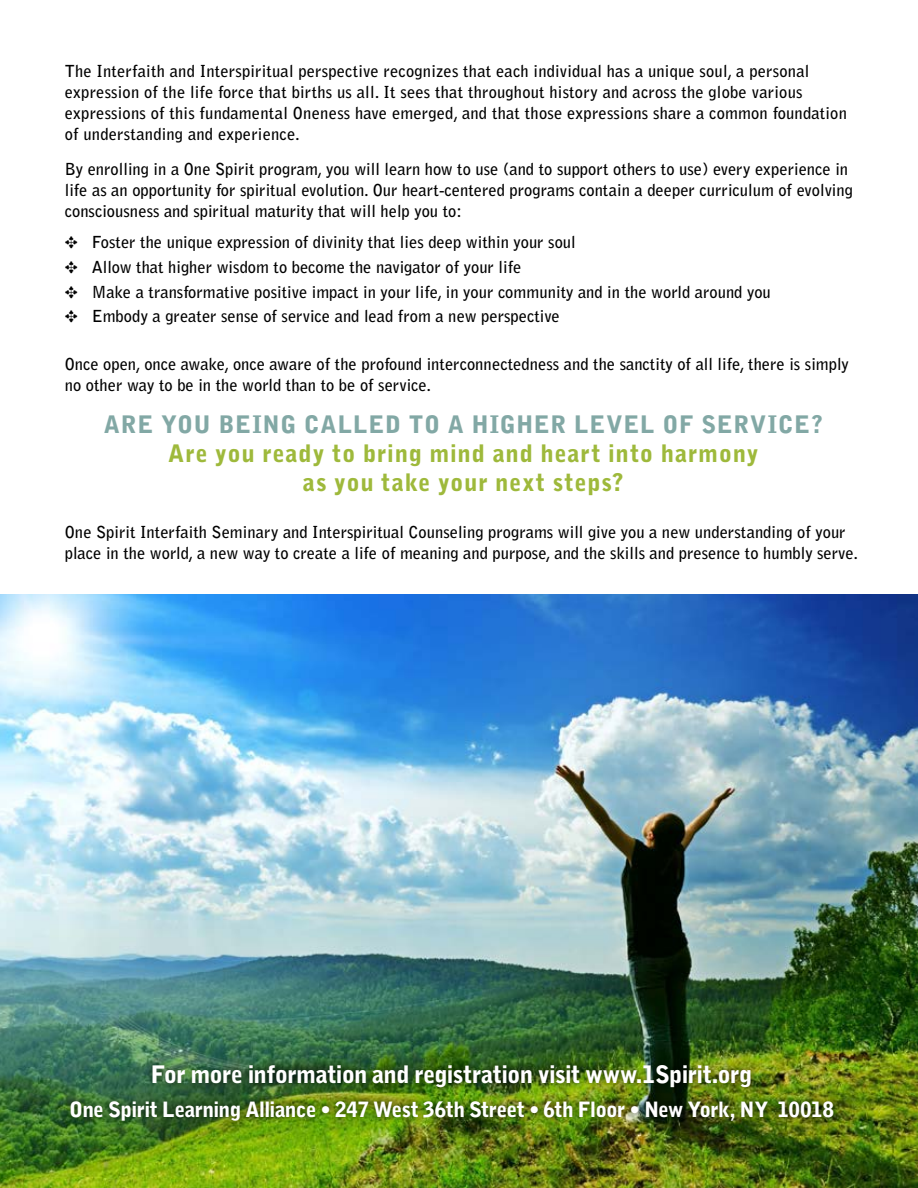
<style>
.page{position:relative;width:918px;height:1188px;background:#fff}
.page>*{position:absolute;margin:0;border:0;box-sizing:border-box;transform-origin:0 0}
.t1{font:900 24px/28.8px "Bell Gothic Std";letter-spacing:.03em;color:#9eb93b;text-align:center}
.t2{font:900 24px "Bell Gothic Std";letter-spacing:-.03em;color:#fff}
.t3{font:900 24px "Bell Gothic Std";letter-spacing:.03em;color:#82a8a5}
.t4{font:900 21px "Bell Gothic Std";letter-spacing:-.025em;color:#fff}
.t5{font:700 16.5px/21px "Bell Gothic Std";color:#000}
</style>
<div class="page">
<img style="left:0;top:594px;width:918px;height:594px">
<div style="left:62px;top:1057px;width:779px;height:71px;background:#000;opacity:.75"></div>
<p class="t5" style="left:65px;top:61px;width:784px">The I nterfaith and I nterspiritual perspective recognizes that each individual has a unique soul, a personal expression of the life force that births us all. It sees that throughout history and across the globe various expressions of this fundamental Oneness have emerged, and that those expressions share a common foundation of understanding and experience.</p>
<p class="t5" style="left:65px;top:158px;width:790px">By enrolling in a One Spirit program, you will learn how to use (and to support others to use) every experience in life as an opportunity for spiritual evolution. Our heart-centered programs contain a deeper curriculum of evolving consciousness and spiritual maturity that will help you to:</p>
<p class="t5" style="left:65px;top:230px;width:708px;line-height:24.8px">✥ Foster the unique expression of divinity that lies deep within your soul<br>✥ Allow that higher wisdom to become the navigator of your life<br>✥ Make a transformative positive impact in your life, in your community and in the world around you ✥ Embody a greater sense of service and lead from a new perspective</p>
<p class="t5" style="left:65px;top:354px;width:786px">Once open, once awake, once aware of the profound interconnectedness and the sanctity of all life, there is simply no other way to be in the world than to be of service.</p>
<h1 class="t3" style="left:104px;top:411px;width:721px">Are you being called to a high er level of service?</h1>
<h1 class="t1" style="left:168px;top:439px;width:592px">Are you ready to bring mind and heart into harmony as you take your next steps?</h1>
<p class="t5" style="left:65px;top:522px;width:795px">One Spirit I nterfaith Seminary and I nterspiritual Counseling programs will give you a new understanding of your place in the world, a new way to create a life of meaning and purpose, and the skills and presence to humbly serve.</p>
<h1 class="t2" style="left:151px;top:1060px;width:603px">For more information and registration visit www.1Spirit.org</h1>
<p class="t4" style="left:69px;top:1097px;width:767px">One Spirit Learning Alliance • 247 West 36th Street • 6th Floor • New York, NY 10018</p>
</div>
